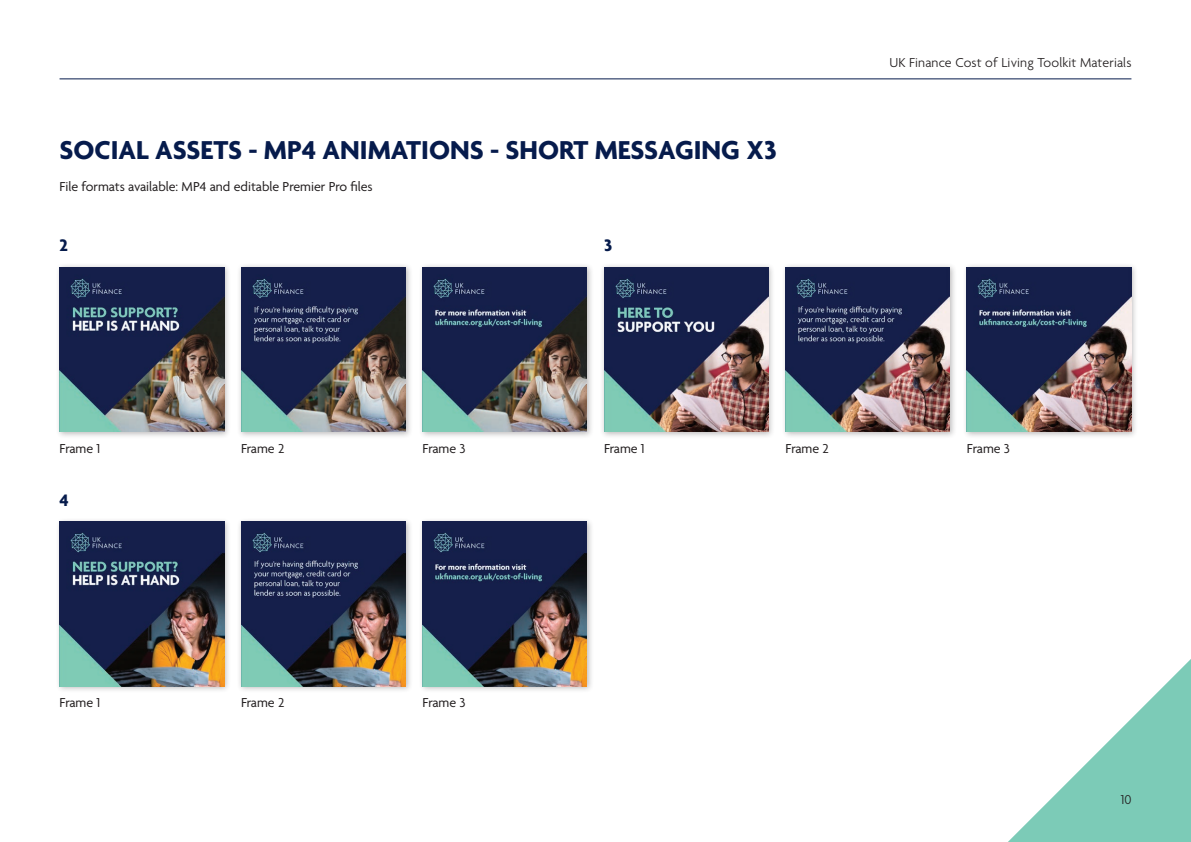
<style>
.page{position:relative;width:1191px;height:842px;background:#fff}
.page>*{position:absolute;margin:0;border:0;box-sizing:border-box;transform-origin:0 0}
.t1{font:700 28px "Agenda";color:#061b4c}
.t2{font:700 18px "Agenda";color:#061b4c}
.t3{font:14px "Agenda";color:#231f20}
.t4{font:300 14px "Agenda";letter-spacing:.01em;color:#231f20}
</style>
<div class="page">
<svg style="left:1008px;top:659px;width:183px;height:183px"></svg>
<hr style="left:60px;top:79px;width:1071px;height:1px;background:#061b4c">
<div style="left:599px;top:263px;width:176px;height:175px;background:#231f20;opacity:.3"></div>
<img style="left:604px;top:267px;width:164px;height:164px">
<div style="left:55px;top:263px;width:176px;height:175px;background:#231f20;opacity:.3"></div>
<img style="left:60px;top:267px;width:164px;height:164px">
<div style="left:55px;top:517px;width:176px;height:176px;background:#231f20;opacity:.3"></div>
<img style="left:60px;top:522px;width:164px;height:164px">
<div style="left:781px;top:263px;width:176px;height:175px;background:#231f20;opacity:.3"></div>
<img style="left:785px;top:267px;width:165px;height:164px">
<div style="left:237px;top:263px;width:175px;height:175px;background:#231f20;opacity:.3"></div>
<img style="left:241px;top:267px;width:164px;height:164px">
<div style="left:237px;top:517px;width:175px;height:176px;background:#231f20;opacity:.3"></div>
<img style="left:241px;top:522px;width:164px;height:164px">
<div style="left:962px;top:263px;width:176px;height:175px;background:#231f20;opacity:.3"></div>
<img style="left:967px;top:267px;width:164px;height:164px">
<div style="left:418px;top:263px;width:176px;height:175px;background:#231f20;opacity:.3"></div>
<img style="left:422px;top:267px;width:165px;height:164px">
<div style="left:418px;top:517px;width:176px;height:176px;background:#231f20;opacity:.3"></div>
<img style="left:422px;top:522px;width:165px;height:164px">
<h1 class="t1" style="left:60px;top:135px;width:719px">SOCIAL ASSETS - MP4 ANIMATIONS - SHORT MESSAGING X3</h1>
<p class="t3" style="left:60px;top:179px;width:315px">File formats available: MP4 and editable Premier Pro files</p>
<p class="t2" style="left:60px;top:236px;width:10px">2</p>
<p class="t2" style="left:604px;top:236px;width:10px">3</p>
<p class="t4" style="left:889px;top:55px;width:243px">UK Finance Cost of Living Toolkit Materials</p>
<p class="t3" style="left:241px;top:441px;width:45px">Frame 2</p>
<p class="t3" style="left:785px;top:441px;width:45px">Frame 2</p>
<p class="t3" style="left:422px;top:441px;width:45px">Frame 3</p>
<p class="t3" style="left:967px;top:441px;width:45px">Frame 3</p>
<p class="t3" style="left:60px;top:441px;width:42px">Frame 1</p>
<p class="t3" style="left:604px;top:441px;width:42px">Frame 1</p>
<p class="t2" style="left:60px;top:490px;width:11px">4</p>
<p class="t3" style="left:60px;top:695px;width:42px">Frame 1</p>
<p class="t3" style="left:241px;top:695px;width:45px">Frame 2</p>
<p class="t3" style="left:422px;top:695px;width:45px">Frame 3</p>
<p class="t4" style="left:1120px;top:792px;width:12px">10</p>
</div>
